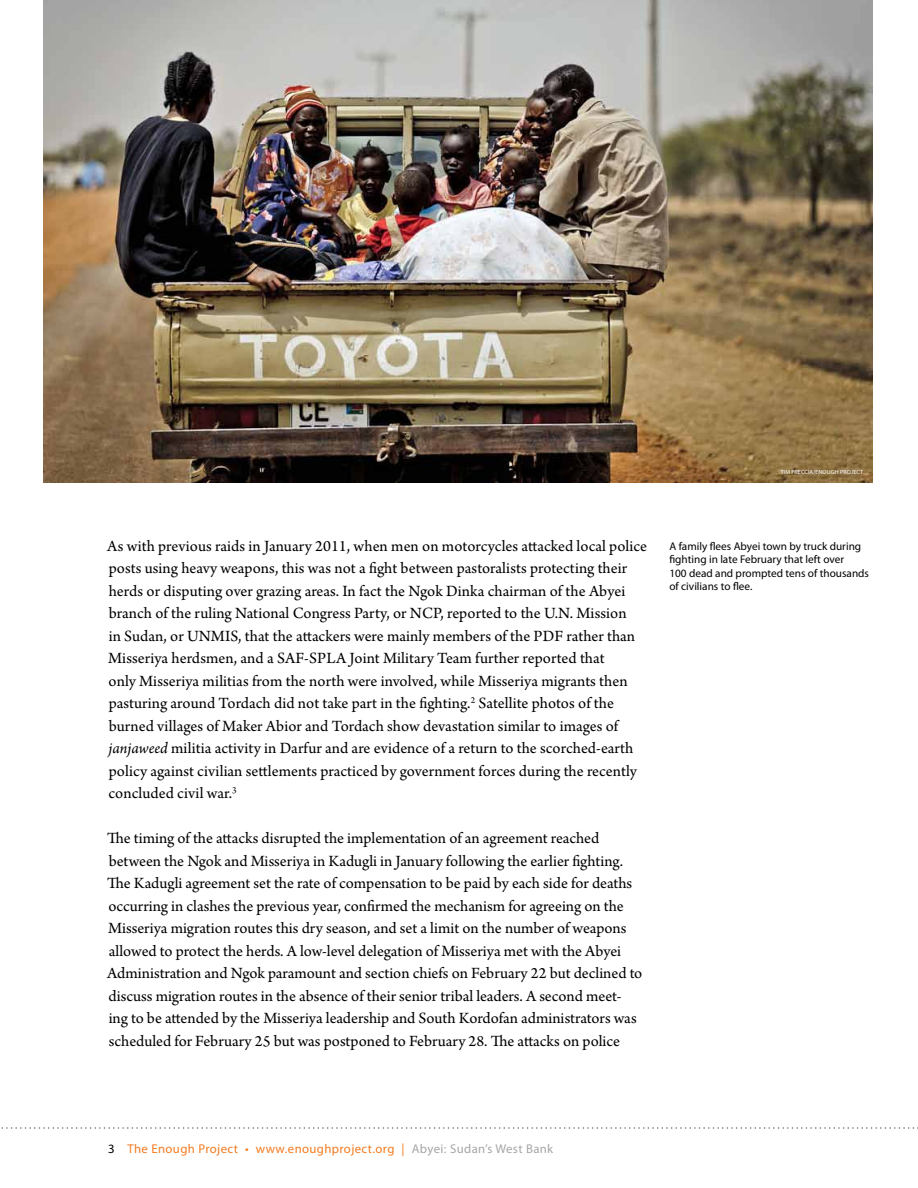
<style>
.page{position:relative;width:918px;height:1188px;background:#fff}
.page>*{position:absolute;margin:0;border:0;box-sizing:border-box;transform-origin:0 0}
.t1{font:16.5px/22.5px "Arno Pro";color:#000}
.t2{font:12.75px "Myriad Pro";letter-spacing:.03em;color:#f47b20}
.t3{font:11.25px/13.5px "Myriad Pro";color:#000}
.t4{font:6px "Myriad Pro";letter-spacing:.02em;color:#fff}
.s1{font-style:italic}
.s2{color:#000}
.s3{color:#a5a6a7}
</style>
<div class="page">
<svg style="left:1px;top:1127px;width:917px;height:2px"></svg>
<img style="left:44px;top:0;width:828px;height:483px">
<p class="t4" style="left:781px;top:469px;width:83px">Tim Freccia/Enough Project</p>
<p class="t1" style="left:107px;top:535px;width:542px">As with previous raids in January 2011, when men on motorcycles attacked local police posts using heavy weapons, this was not a fight between pastoralists protecting their herds or disputing over grazing areas. In fact the Ngok Dinka chairman of the Abyei branch of the ruling National Congress Party, or NCP, reported to the U.N. Mission<br>in Sudan, or UNMIS, that the attackers were mainly members of the PDF rather than Misseriya herdsmen, and a SAF-SPLA Joint Military Team further reported that<br>only Misseriya militias from the north were involved, while Misseriya migrants then pasturing around Tordach did not take part in the fighting.<sup>2</sup> Satellite photos of the burned villages of Maker Abior and Tordach show devastation similar to images of <span class="s1">janjaweed</span> militia activity in Darfur and are evidence of a return to the scorched-earth policy against civilian settlements practiced by government forces during the recently concluded civil war.<sup>3</sup></p>
<p class="t1" style="left:107px;top:828px;width:537px">The timing of the attacks disrupted the implementation of an agreement reached between the Ngok and Misseriya in Kadugli in January following the earlier fighting.<br>The Kadugli agreement set the rate of compensation to be paid by each side for deaths occurring in clashes the previous year, confirmed the mechanism for agreeing on the Misseriya migration routes this dry season, and set a limit on the number of weapons allowed to protect the herds. A low-level delegation of Misseriya met with the Abyei Administration and Ngok paramount and section chiefs on February 22 but declined to discuss migration routes in the absence of their senior tribal leaders. A second meet&shy;ing to be attended by the Misseriya leadership and South Kordofan administrators was scheduled for February 25 but was postponed to February 28. The attacks on police</p>
<p class="t3" style="left:669px;top:540px;width:201px">A family flees Abyei town by truck during fighting in late February that left over<br>100 dead and prompted tens of thousands of civilians to flee.</p>
<p class="t2" style="left:108px;top:1142px;width:447px"><span class="s2">3</span> The Enough Project • www.enoughproject.org | <span class="s3">Abyei: Sudan’s West Bank</span></p>
</div>
